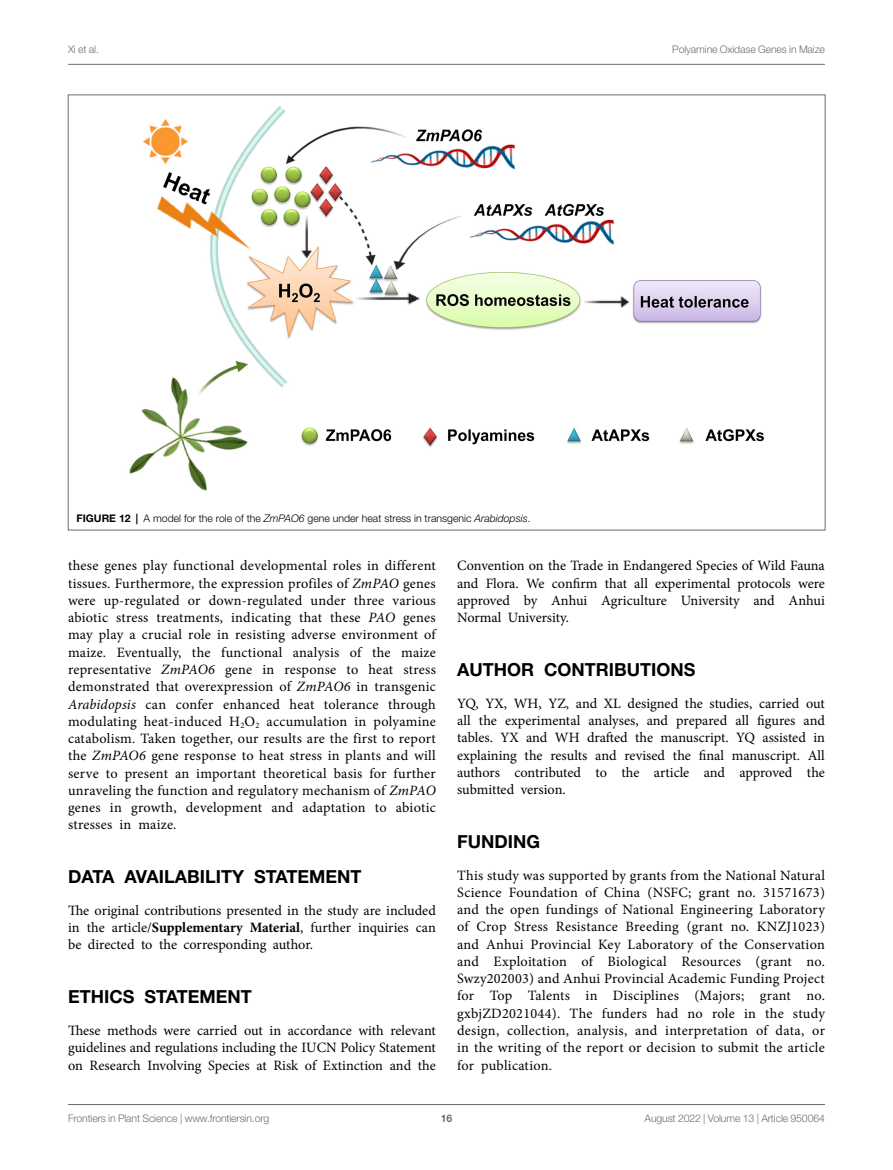
<style>
.page{position:relative;width:893px;height:1170px;background:#fff}
.page>*{position:absolute;margin:0;border:0;box-sizing:border-box;transform-origin:0 0}
.HEAD_1{font:700 18px "Helvetica Neue LT Std";color:#000}
.TEXT_FLUSH{font:14.25px/17.2px "Minion Pro";color:#000;text-align:justify}
.t1{font:300 10.5px "Helvetica Neue LT Std";letter-spacing:-.015em;color:#6d6e71}
.FIG_LEG{font:300 10.5px "Helvetica Neue LT Std";color:#000}
.t2{font:700 10.5px "Helvetica Neue LT Std";color:#6d6e71}
.s1{font-weight:700}
.s2{font-style:italic}
</style>
<div class="page">
<hr style="left:68px;top:64px;width:757px;height:1px;background:#6d6e71">
<hr style="left:68px;top:1104px;width:757px;height:1px;background:#6d6e71">
<img style="left:129px;top:106px;width:635px;height:385px">
<p class="t1" style="left:68px;top:42px;width:32px">Xi et al.</p>
<p class="t1" style="left:672px;top:42px;width:154px">Polyamine Oxidase Genes in Maize</p>
<p class="FIG_LEG" style="left:77px;top:511px;width:455px"><span class="s1">FIGURE 12 |</span> A model for the role of the <span class="s2">ZmPAO6</span> gene under heat stress in transgenic <span class="s2">Arabidopsis</span>.</p>
<p class="TEXT_FLUSH" style="left:68px;top:557px;width:369px">these genes play functional developmental roles in different tissues. Furthermore, the expression profiles of <span class="s2">ZmPAO</span> genes were up-regulated or down-regulated under three various abiotic stress treatments, indicating that these <span class="s2">PAO</span> genes may play a crucial role in resisting adverse environment of maize. Eventually, the functional analysis of the maize representative <span class="s2">ZmPAO6</span> gene in response to heat stress demonstrated that overexpression of <span class="s2">ZmPAO6</span> in transgenic <span class="s2">Arabidopsis</span> can confer enhanced heat tolerance through modulating heat-induced H<sub>2</sub>O<sub>2</sub> accumulation in polyamine catabolism. Taken together, our results are the first to report the <span class="s2">ZmPAO6</span> gene response to heat stress in plants and will serve to present an important theoretical basis for further unraveling the function and regulatory mechanism of <span class="s2">ZmPAO </span>genes in growth, development and adaptation to abiotic stresses in maize.</p>
<p class="HEAD_1" style="left:68px;top:865px;width:295px">DATA AVAILABILITY STATEMENT</p>
<p class="TEXT_FLUSH" style="left:68px;top:901px;width:369px">The original contributions presented in the study are included in the article/<span class="s1">Supplementary Material</span>, further inquiries can be directed to the corresponding author.</p>
<p class="HEAD_1" style="left:68px;top:985px;width:185px">ETHICS STATEMENT</p>
<p class="TEXT_FLUSH" style="left:68px;top:1021px;width:369px">These methods were carried out in accordance with relevant guidelines and regulations including the IUCN Policy Statement on Research Involving Species at Risk of Extinction and the</p>
<p class="TEXT_FLUSH" style="left:457px;top:557px;width:369px">Convention on the Trade in Endangered Species of Wild Fauna and Flora. We confirm that all experimental protocols were approved by Anhui Agriculture University and Anhui Normal University.</p>
<p class="HEAD_1" style="left:457px;top:658px;width:240px">AUTHOR CONTRIBUTIONS</p>
<p class="TEXT_FLUSH" style="left:457px;top:694px;width:369px">YQ, YX, WH, YZ, and XL designed the studies, carried out all the experimental analyses, and prepared all figures and tables. YX and WH drafted the manuscript. YQ assisted in explaining the results and revised the final manuscript. All authors contributed to the article and approved the submitted version.</p>
<p class="HEAD_1" style="left:457px;top:830px;width:84px">FUNDING</p>
<p class="TEXT_FLUSH" style="left:457px;top:866px;width:369px">This study was supported by grants from the National Natural Science Foundation of China (NSFC; grant no. 31571673) and the open fundings of National Engineering Laboratory of Crop Stress Resistance Breeding (grant no. KNZJ1023) and Anhui Provincial Key Laboratory of the Conservation and Exploitation of Biological Resources (grant no.<br>Swzy202003) and Anhui Provincial Academic Funding Project for Top Talents in Disciplines (Majors; grant no. gxbjZD2021044). The funders had no role in the study design, collection, analysis, and interpretation of data, or in the writing of the report or decision to submit the article for publication.</p>
<p class="t1" style="left:68px;top:1111px;width:203px">Frontiers in Plant Science | www.frontiersin.org</p>
<p class="t2" style="left:441px;top:1111px;width:13px">16</p>
<p class="t1" style="left:645px;top:1111px;width:182px">August 2022 | Volume 13 | Article 950064</p>
</div>
